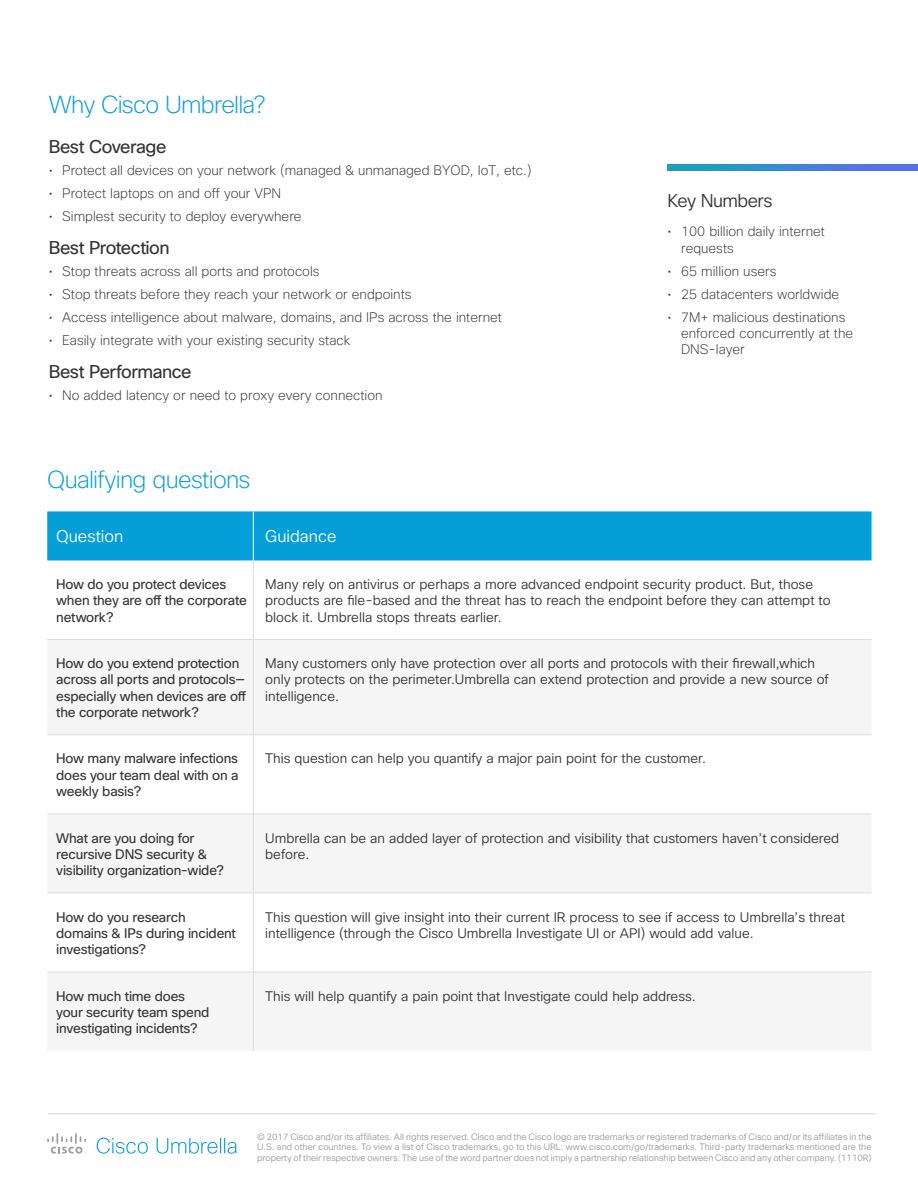
<style>
.page{position:relative;width:918px;height:1188px;background:#fff}
.page>*{position:absolute;margin:0;border:0;box-sizing:border-box;transform-origin:0 0}
.Subhead_blue{font:200 24px "Cisco Sans";letter-spacing:-.03em;color:#049fd9}
.Lead_Sentence{font:18px "Cisco Sans";letter-spacing:-.025em;color:#333}
.Side_Header{font:300 18px "Cisco Sans";letter-spacing:-.03em;color:#333}
.Body{font:300 16.5px "Cisco Sans";color:#fff}
.Body-2{font:300 13.5px/16.2px "Cisco Sans";color:#333}
.t1{font:200 13.5px/16.2px "Cisco Sans";color:#333}
.Lead_Sentence-2{font:13.5px/16.2px "Cisco Sans";letter-spacing:-.015em;color:#333}
.t2{font:300 9px/10.8px "Cisco Sans";color:#99989b;text-align:justify}
</style>
<div class="page">
<div style="left:47px;top:511px;width:825px;height:49px;background:#049fd9"></div>
<svg style="left:47px;top:640px;width:825px;height:411px;fill:#f5f5f5"></svg>
<hr style="left:253px;top:560px;width:1px;height:79px;background:#ddd">
<hr style="left:253px;top:640px;width:1px;height:94px;background:#ddd">
<hr style="left:253px;top:735px;width:1px;height:78px;background:#ddd">
<hr style="left:253px;top:814px;width:1px;height:79px;background:#ddd">
<hr style="left:253px;top:893px;width:1px;height:79px;background:#ddd">
<hr style="left:253px;top:972px;width:1px;height:79px;background:#ddd">
<hr style="left:47px;top:639px;width:206px;height:1px;background:#ddd">
<hr style="left:253px;top:639px;width:619px;height:1px;background:#ddd">
<hr style="left:47px;top:734px;width:206px;height:1px;background:#ddd">
<hr style="left:253px;top:734px;width:619px;height:1px;background:#ddd">
<hr style="left:47px;top:813px;width:206px;height:1px;background:#ddd">
<hr style="left:253px;top:813px;width:619px;height:1px;background:#ddd">
<hr style="left:47px;top:893px;width:206px;height:1px;background:#ddd">
<hr style="left:253px;top:893px;width:619px;height:1px;background:#ddd">
<hr style="left:47px;top:972px;width:206px;height:1px;background:#ddd">
<hr style="left:253px;top:972px;width:619px;height:1px;background:#ddd">
<hr style="left:253px;top:511px;width:1px;height:49px;background:#fff">
<hr style="left:48px;top:1113px;width:828px;height:1px;background:#e1e2e4">
<svg style="left:47px;top:1133px;width:39px;height:21px"></svg>
<svg style="left:97px;top:1138px;width:51px;height:16px"></svg>
<svg style="left:157px;top:1138px;width:79px;height:16px"></svg>
<svg style="left:668px;top:165px;width:250px;height:6px"></svg>
<p class="Subhead_blue" style="left:49px;top:90px;width:218px">Why Cisco Umbrella?</p>
<p class="Lead_Sentence" style="left:49px;top:135px;width:119px">Best Coverage</p>
<p class="t1" style="left:49px;top:162px;width:484px">• Protect all devices on your network (managed &amp; unmanaged BYOD, IoT, etc.)</p>
<p class="t1" style="left:49px;top:185px;width:234px">• Protect laptops on and off your VPN</p>
<p class="t1" style="left:49px;top:208px;width:254px">• Simplest security to deploy everywhere</p>
<p class="Lead_Sentence" style="left:49px;top:236px;width:122px">Best Protection</p>
<p class="t1" style="left:49px;top:263px;width:272px">• Stop threats across all ports and protocols</p>
<p class="t1" style="left:49px;top:286px;width:364px">• Stop threats before they reach your network or endpoints</p>
<p class="t1" style="left:49px;top:309px;width:455px">• Access intelligence about malware, domains, and IPs across the internet</p>
<p class="t1" style="left:49px;top:332px;width:303px">• Easily integrate with your existing security stack</p>
<p class="Lead_Sentence" style="left:49px;top:360px;width:144px">Best Performance</p>
<p class="t1" style="left:49px;top:387px;width:335px">• No added latency or need to proxy every connection</p>
<p class="Side_Header" style="left:668px;top:189px;width:107px">Key Numbers</p>
<p class="t1" style="left:681px;top:224px;width:145px;text-indent:-14px">• 100 billion daily internet requests</p>
<p class="t1" style="left:668px;top:263px;width:110px">• 65 million users</p>
<p class="t1" style="left:668px;top:286px;width:173px">• 25 datacenters worldwide</p>
<p class="t1" style="left:681px;top:309px;width:174px;text-indent:-14px">• 7M+ malicious destinations enforced concurrently at the<br>DNS-layer</p>
<p class="Subhead_blue" style="left:47px;top:464px;width:205px">Qualifying questions</p>
<p class="Body" style="left:56px;top:526px;width:69px">Question</p>
<p class="Body" style="left:265px;top:526px;width:73px">Guidance</p>
<p class="Lead_Sentence-2" style="left:56px;top:576px;width:192px">How do you protect devices when they are off the corporate network?</p>
<p class="Body-2" style="left:265px;top:577px;width:567px">Many rely on antivirus or perhaps a more advanced endpoint security product. But, those products are file-based and the threat has to reach the endpoint before they can attempt to block it. Umbrella stops threats earlier.</p>
<p class="Lead_Sentence-2" style="left:56px;top:655px;width:191px">How do you extend protection across all ports and protocols— especially when devices are off the corporate network?</p>
<p class="Body-2" style="left:265px;top:656px;width:565px">Many customers only have protection over all ports and protocols with their firewall,which only protects on the perimeter.Umbrella can extend protection and provide a new source of intelligence.</p>
<p class="Lead_Sentence-2" style="left:56px;top:751px;width:184px;text-align:justify">How many malware infections does your team deal with on a weekly basis?</p>
<p class="Body-2" style="left:265px;top:751px;width:442px">This question can help you quantify a major pain point for the customer.</p>
<p class="Lead_Sentence-2" style="left:56px;top:830px;width:169px">What are you doing for recursive DNS security &amp; visibility organization-wide?</p>
<p class="Body-2" style="left:265px;top:830px;width:576px">Umbrella can be an added layer of protection and visibility that customers haven’t considered before.</p>
<p class="Lead_Sentence-2" style="left:56px;top:909px;width:181px">How do you research domains &amp; IPs during incident investigations?</p>
<p class="Body-2" style="left:265px;top:909px;width:581px">This question will give insight into their current IR process to see if access to Umbrella’s threat intelligence (through the Cisco Umbrella Investigate UI or API) would add value.</p>
<p class="Lead_Sentence-2" style="left:56px;top:988px;width:155px">How much time does your security team spend investigating incidents?</p>
<p class="Body-2" style="left:265px;top:988px;width:432px">This will help quantify a pain point that Investigate could help address.</p>
<p class="t2" style="left:257px;top:1131px;width:616px">© 2017 Cisco and/or its affiliates. All rights reserved. Cisco and the Cisco logo are trademarks or registered trademarks of Cisco and/or its affiliates in the U.S. and other countries. To view a list of Cisco trademarks, go to this URL: www.cisco.com/go/trademarks. Third-party trademarks mentioned are the property of their respective owners. The use of the word partner does not imply a partnership relationship between Cisco and any other company. (1110R)</p>
</div>
